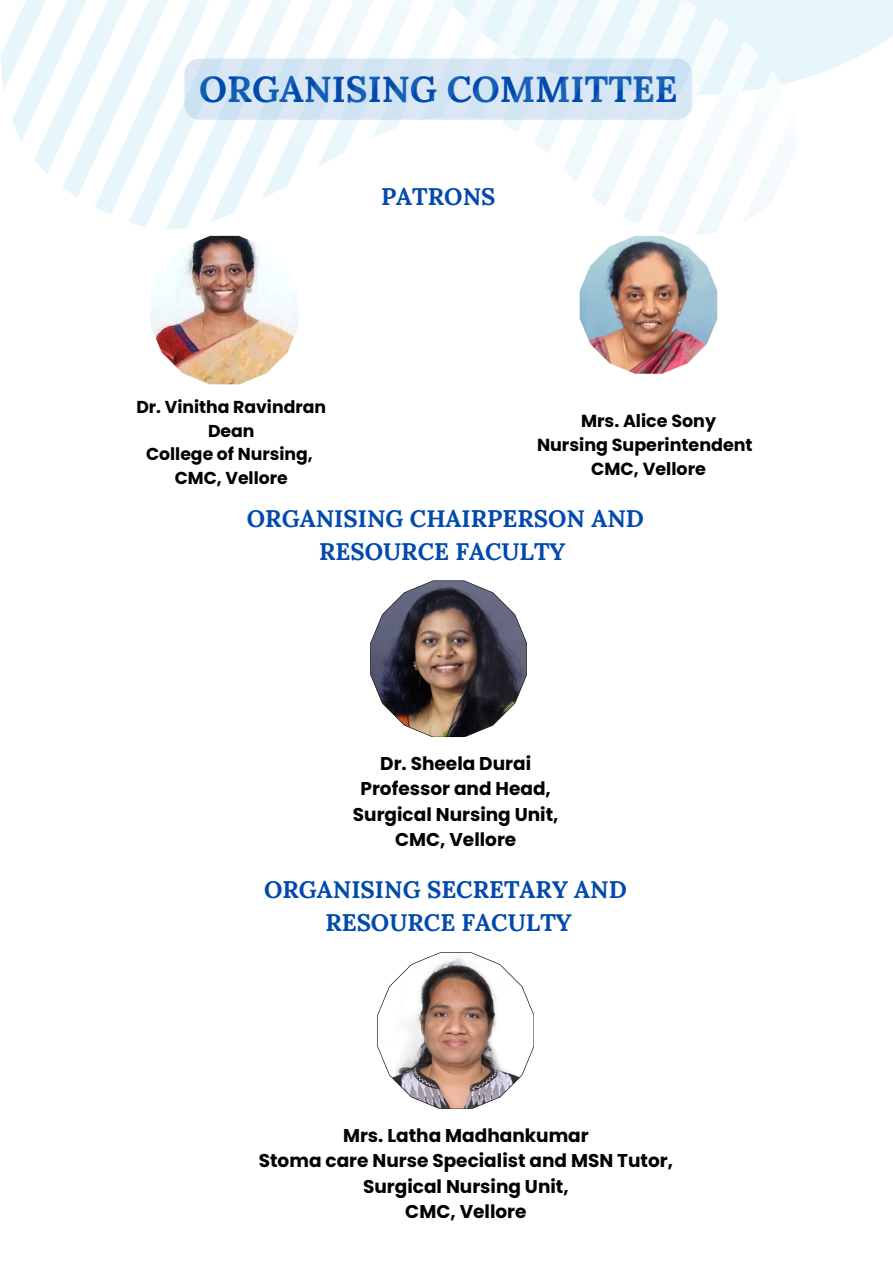
<style>
.page{position:relative;width:893px;height:1263px;background:#fff}
.page>*{position:absolute;margin:0;border:0;box-sizing:border-box;transform-origin:0 0}
.t1{font:700 36.38px "Lora";color:#004aad}
.t2{font:700 23.92px "Lora";color:#004aad}
.t3{font:700 18.52px "Poppins";color:#000}
.t4{font:700 17.48px "Poppins";color:#000}
.t5{font:700 17.25px "Poppins";color:#000}
</style>
<div class="page">
<img style="left:579px;top:235px;width:139px;height:139px">
<img style="left:150px;top:235px;width:149px;height:150px">
<svg style="left:797px;top:0;width:96px;height:81px;fill:#e7f6fa"></svg>
<svg style="left:1px;top:0;width:796px;height:235px"></svg>
<svg style="left:370px;top:580px;width:157px;height:157px"></svg>
<svg style="left:377px;top:952px;width:157px;height:157px"></svg>
<p class="t1" style="left:199px;top:66px;width:480px">ORGANISING COMMITTEE</p>
<p class="t2" style="left:381px;top:180px;width:116px">PATRONS</p>
<p class="t5" style="left:136px;top:395px;width:191px">Dr. Vinitha Ravindran</p>
<p class="t5" style="left:208px;top:419px;width:48px">Dean</p>
<p class="t5" style="left:146px;top:442px;width:168px">College of Nursing,</p>
<p class="t5" style="left:175px;top:466px;width:115px">CMC, Vellore</p>
<p class="t4" style="left:581px;top:408px;width:137px">Mrs. Alice Sony</p>
<p class="t4" style="left:537px;top:432px;width:217px">Nursing Superintendent</p>
<p class="t4" style="left:591px;top:457px;width:116px">CMC, Vellore</p>
<p class="t2" style="left:247px;top:502px;width:398px">ORGANISING CHAIRPERSON AND</p>
<p class="t2" style="left:319px;top:536px;width:248px">RESOURCE FACULTY</p>
<p class="t3" style="left:380px;top:750px;width:152px">Dr. Sheela Durai</p>
<p class="t3" style="left:360px;top:776px;width:192px">Professor and Head,</p>
<p class="t3" style="left:353px;top:801px;width:207px">Surgical Nursing Unit,</p>
<p class="t3" style="left:395px;top:827px;width:123px">CMC, Vellore</p>
<p class="t2" style="left:264px;top:874px;width:364px">ORGANISING SECRETARY AND</p>
<p class="t2" style="left:325px;top:907px;width:248px">RESOURCE FACULTY</p>
<p class="t3" style="left:343px;top:1122px;width:247px">Mrs. Latha Madhankumar</p>
<p class="t3" style="left:259px;top:1148px;width:416px">Stoma care Nurse Specialist and MSN Tutor,</p>
<p class="t3" style="left:363px;top:1173px;width:207px">Surgical Nursing Unit,</p>
<p class="t3" style="left:405px;top:1199px;width:123px">CMC, Vellore</p>
</div>
